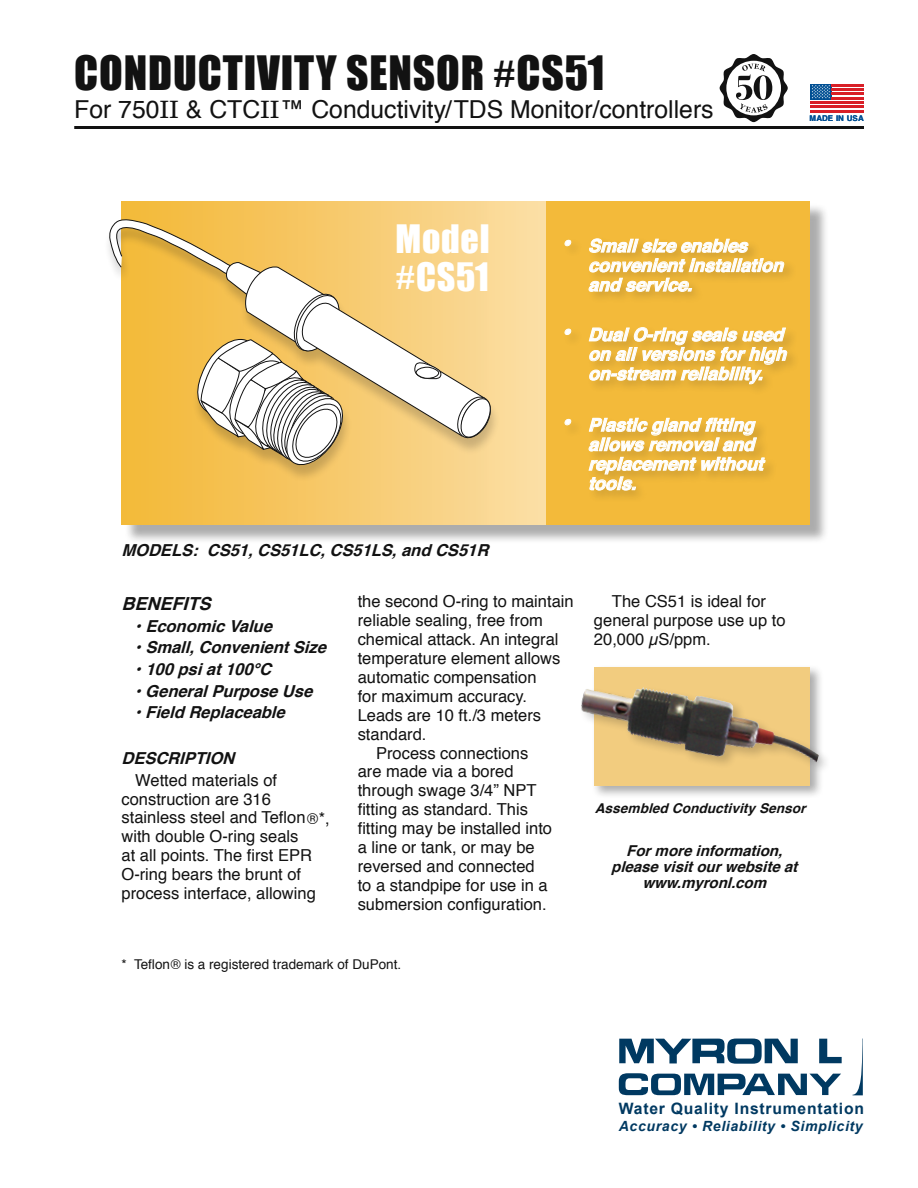
<style>
.page{position:relative;width:918px;height:1188px;background:#fff}
.page>*{position:absolute;margin:0;border:0;box-sizing:border-box;transform-origin:0 0}
.t1{font:43.5px "Impact";letter-spacing:.02em;color:#121212}
.t2{font:36px/37.5px "Impact";letter-spacing:.02em;color:#fff}
.t3{font:24.75px "Helvetica";color:#121212}
.t4{font:italic 700 18px/19.5px "Helvetica";color:#fff}
.t5{font:italic 700 18px "Helvetica";color:#121212}
.t6{font:16.5px/18.9px "Helvetica";color:#121212}
.t7{font:italic 700 16.5px "Helvetica";color:#121212}
.t8{font:700 15.75px "Arial";letter-spacing:.05em;color:#003961}
.t9{font:italic 700 15px/16.2px "Helvetica";color:#121212;text-align:center}
.t10{font:italic 700 14.1px "Arial";letter-spacing:.045em;color:#003961}
.t11{font:13.5px "Helvetica";color:#121212}
.t12{font:italic 700 13.5px "Helvetica";color:#121212}
.t13{font:700 7.95px "Helvetica";letter-spacing:.01em;color:#004f93}
.s1{font-size:37.5px}
.s2{font-family:"New Century Schlbk";font-size:24px}
.s3{font-size:33px}
.s4{font-size:25.5px}
.s5{font-weight:400}
.s6{font-size:15px}
</style>
<div class="page">
<div style="left:124px;top:203px;width:711px;height:347px;background:#121212;opacity:.35"></div>
<svg style="left:122px;top:201px;width:424px;height:324px;background:#f8d07c"></svg>
<div style="left:546px;top:201px;width:264px;height:324px;background:#f3ba3a"></div>
<hr style="left:74px;top:126px;width:790px;height:3px;background:#121212">
<div style="left:591px;top:664px;width:239px;height:141px;background:#121212;opacity:.35"></div>
<div style="left:594px;top:667px;width:216px;height:119px;background:#f2cc7f"></div>
<div style="left:578px;top:685px;width:288px;height:170px;background:#121212;opacity:.2"></div>
<img style="left:585px;top:688px;width:58px;height:10px">
<div style="left:562px;top:236px;width:279px;height:302px;background:#121212;opacity:.2"></div>
<svg style="left:565px;top:240px;width:6px;height:6px"></svg>
<svg style="left:589px;top:239px;width:195px;height:33px"></svg>
<svg style="left:589px;top:278px;width:103px;height:14px"></svg>
<svg style="left:565px;top:329px;width:6px;height:6px"></svg>
<svg style="left:589px;top:327px;width:198px;height:57px"></svg>
<svg style="left:565px;top:419px;width:6px;height:6px"></svg>
<svg style="left:589px;top:418px;width:168px;height:33px"></svg>
<svg style="left:589px;top:457px;width:177px;height:33px"></svg>
<div style="left:103px;top:221px;width:409px;height:272px;background:#121212;opacity:.2"></div>
<svg style="left:109px;top:219px;width:384px;height:250px"></svg>
<div style="left:416px;top:367px;width:23px;height:11px;background:#fff;border-radius:50%"></div>
<div style="left:416px;top:367px;width:23px;height:12px;border:1px solid #121212;border-radius:50%"></div>
<svg style="left:810px;top:86px;width:54px;height:27px"></svg>
<div style="left:810px;top:84px;width:22px;height:15px;background:#004f93"></div>
<hr style="left:832px;top:84px;width:32px;height:2px;background:#d81f27">
<hr style="left:832px;top:88px;width:32px;height:3px;background:#d81f27">
<hr style="left:832px;top:93px;width:32px;height:2px;background:#d81f27">
<hr style="left:832px;top:97px;width:32px;height:2px;background:#d81f27">
<hr style="left:810px;top:101px;width:54px;height:3px;background:#d81f27">
<hr style="left:810px;top:106px;width:54px;height:2px;background:#d81f27">
<hr style="left:810px;top:110px;width:54px;height:2px;background:#d81f27">
<svg style="left:812px;top:85px;width:18px;height:13px"></svg>
<svg style="left:619px;top:1039px;width:179px;height:25px"></svg>
<svg style="left:819px;top:1039px;width:23px;height:24px"></svg>
<svg style="left:619px;top:1073px;width:222px;height:22px"></svg>
<svg style="left:853px;top:1039px;width:10px;height:56px"></svg>
<svg style="left:720px;top:54px;width:68px;height:68px"></svg>
<h1 class="t1" style="left:74px;top:46px;width:532px">CONDUCTIVITY SENSOR <span class="s1">#</span>CS51</h1>
<h3 class="t3" style="left:74px;top:89px;width:641px">For 750<span class="s2">II</span> &amp; CTC<span class="s2">II</span>™ Conductivity/TDS Monitor/controllers</h3>
<p class="t13" style="left:810px;top:113px;width:56px">MADE IN USA</p>
<h2 class="t2" style="left:395px;top:220px;width:96px">Model <span class="s3">#</span>CS51</h2>
<p class="t7" style="left:122px;top:536px;width:376px">MODELS: CS51,CS51LC,CS51LS,andCS51R</p>
<p class="t4" style="left:588px;top:235px;width:205px;text-indent:-27px"><span class="s4">•</span> Smallsizeenables convenientinstallation andservice.</p>
<p class="t4" style="left:588px;top:324px;width:208px;text-indent:-27px"><span class="s4">•</span> DualO-ringsealsused onallversionsforhigh on-stream reliability.</p>
<p class="t4" style="left:588px;top:414px;width:185px;text-indent:-27px"><span class="s4">•</span> Plastic gland fitting allowsremovaland replacementwithout tools.</p>
<p class="t5" style="left:122px;top:588px;width:99px">BENEFITS</p>
<p class="t7" style="left:135px;top:611px;width:146px"><span class="s5">•</span>EconomicValue</p>
<p class="t7" style="left:135px;top:633px;width:200px"><span class="s5">•</span>Small,ConvenientSize</p>
<p class="t7" style="left:135px;top:654px;width:145px"><span class="s5">•</span>100psiat100°C</p>
<p class="t7" style="left:135px;top:676px;width:186px"><span class="s5">•</span>GeneralPurposeUse</p>
<p class="t7" style="left:135px;top:698px;width:159px"><span class="s5">•</span>FieldReplaceable</p>
<p class="t7" style="left:121px;top:743px;width:122px">DESCRIPTION</p>
<p class="t6" style="left:121px;top:770px;width:210px;text-indent:14px">Wetted materials of construction are 316 stainless steel and Teflon<span class="s6">®</span>*, with double O-ring seals<br>at all points. The first EPR<br>O-ring bears the brunt of process interface, allowing</p>
<p class="t6" style="left:358px;top:592px;width:217px">the second O-ring to maintain</p>
<p class="t6" style="left:358px;top:611px;width:187px">reliable sealing, free from</p>
<p class="t6" style="left:358px;top:630px;width:202px">chemical attack. An integral</p>
<p class="t6" style="left:358px;top:648px;width:204px">temperature element allows</p>
<p class="t6" style="left:358px;top:667px;width:180px">automatic compensation</p>
<p class="t6" style="left:358px;top:686px;width:171px">for maximum accuracy.</p>
<p class="t6" style="left:358px;top:705px;width:185px">Leads are 10 ft./3 meters</p>
<p class="t6" style="left:358px;top:724px;width:70px">standard.</p>
<p class="t6" style="left:376px;top:743px;width:154px">Process connections</p>
<p class="t6" style="left:358px;top:762px;width:157px">are made via a bored</p>
<p class="t6" style="left:358px;top:781px;width:180px">through swage 3/4” NPT</p>
<p class="t6" style="left:358px;top:800px;width:172px">fitting as standard. This</p>
<p class="t6" style="left:358px;top:818px;width:196px">fitting may be installed into</p>
<p class="t6" style="left:358px;top:837px;width:178px">a line or tank, or may be</p>
<p class="t6" style="left:358px;top:856px;width:179px">reversed and connected</p>
<p class="t6" style="left:358px;top:875px;width:191px">to a standpipe for use in a</p>
<p class="t6" style="left:358px;top:894px;width:190px">submersion configuration.</p>
<p class="t11" style="left:122px;top:953px;width:281px">* Teflon® is a registered trademark of DuPont.</p>
<p class="t6" style="left:594px;top:592px;width:193px;text-indent:18px">The CS51 is ideal for general purpose use up to<br>20,000 µS/ppm.</p>
<p class="t12" style="left:595px;top:796px;width:218px">AssembledConductivitySensor</p>
<p class="t9" style="left:611px;top:842px;width:194px">Formoreinformation, pleasevisitourwebsiteat www.myronl.com</p>
<p class="t8" style="left:619px;top:1100px;width:247px">Water Quality Instrumentation</p>
<p class="t10" style="left:619px;top:1118px;width:245px">Accuracy • Reliability • Simplicity</p>
</div>
